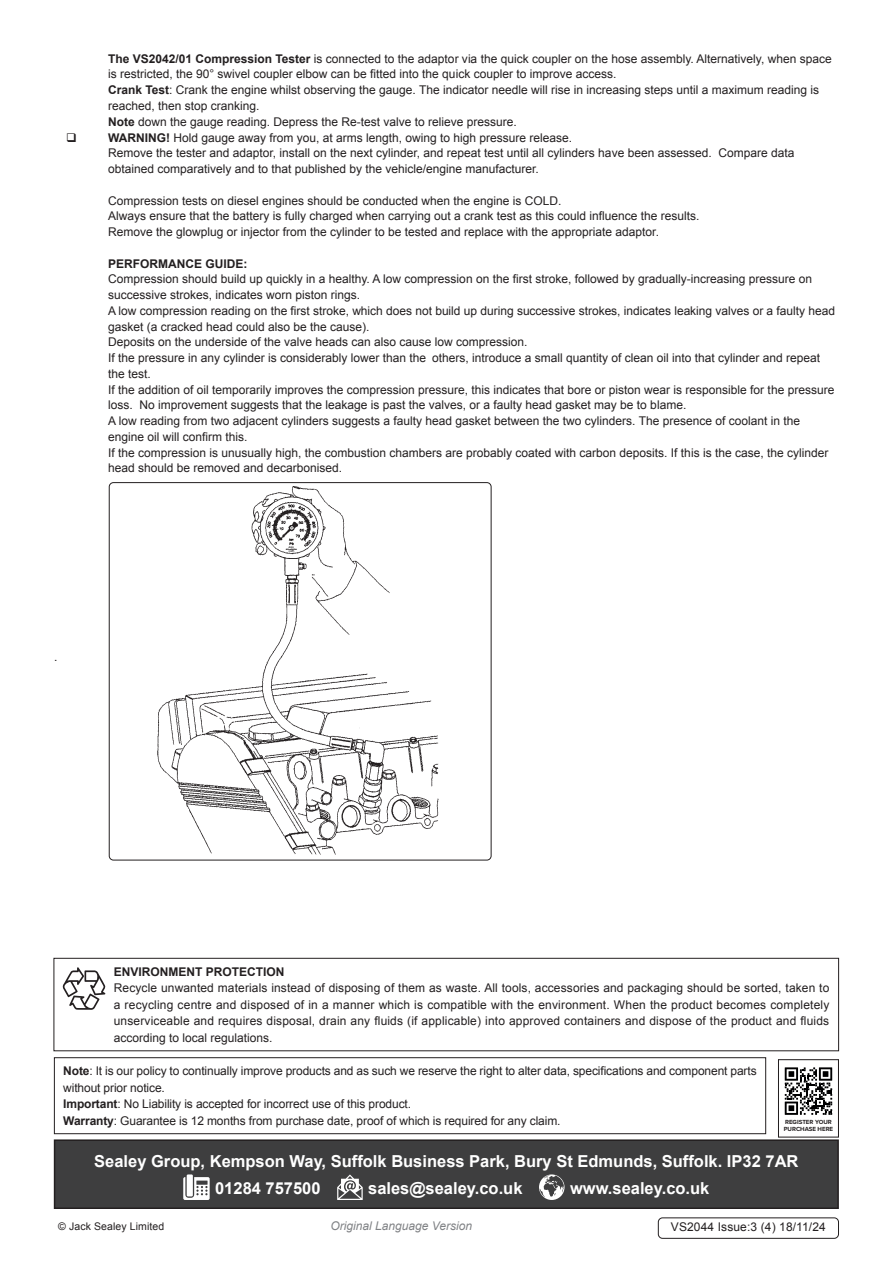
<style>
.page{position:relative;width:893px;height:1263px;background:#fff}
.page>*{position:absolute;margin:0;border:0;box-sizing:border-box;transform-origin:0 0}
.Footer_Contact_Information{font:700 16.5px "Arial";color:#fff}
.Body{font:12px/15.8px "Arial";color:#231f20}
.Enviroment_Protection_Body{font:12px/16.5px "Arial";color:#231f20;text-align:justify}
.Important_Notification_Body{font:12px/16.5px "Arial";letter-spacing:-.01em;color:#231f20}
.Body__Footer{font:12px "Arial";letter-spacing:.01em;color:#231f20}
.t1{font:italic 12px "Arial";color:#808285}
.Enviroment_Protection_Header{font:700 12px "Arial";color:#231f20}
.Body-2{font:700 12px "Arial";color:#231f20}
.Body__Justified__7pt{font:10.5px "Arial";letter-spacing:.01em;color:#231f20}
.t2{font:700 6.15px/7.2px "Proxima Nova";color:#231f20}
.s1{font-weight:700}
</style>
<div class="page">
<div style="left:658px;top:1217px;width:181px;height:22px;border:1px solid #231f20;border-radius:4px"></div>
<img style="left:157px;top:486px;width:282px;height:369px">
<div style="left:109px;top:482px;width:382px;height:378px;border:1px solid #231f20;border-radius:4px"></div>
<div style="left:55px;top:1140px;width:783px;height:68px;background:#3e3e3f"></div>
<svg style="left:183px;top:1177px;width:27px;height:23px"></svg>
<div style="left:187px;top:1174px;width:6px;height:22px;background:#fff"></div>
<svg style="left:337px;top:1174px;width:26px;height:26px"></svg>
<svg style="left:539px;top:1174px;width:25px;height:26px"></svg>
<div style="left:54px;top:1139px;width:785px;height:70px;border:2px solid #231f20"></div>
<div style="left:54px;top:958px;width:785px;height:93px;border:1px solid #231f20"></div>
<svg style="left:63px;top:967px;width:42px;height:43px"></svg>
<div style="left:54px;top:1057px;width:712px;height:77px;border:1px solid #231f20"></div>
<svg style="left:784px;top:1067px;width:49px;height:48px"></svg>
<svg style="left:785px;top:1067px;width:47px;height:48px"></svg>
<div style="left:778px;top:1059px;width:61px;height:78px;border:1px solid #231f20"></div>
<p class="Body" style="left:108px;top:51px;width:725px"><span class="s1">The VS2042/01 Compression Tester</span> is connected to the adaptor via the quick coupler on the hose assembly. Alternatively, when space is restricted, the 90° swivel coupler elbow can be fitted into the quick coupler to improve access.</p>
<p class="Body" style="left:108px;top:82px;width:713px"><span class="s1">Crank Test</span>: Crank the engine whilst observing the gauge. The indicator needle will rise in increasing steps until a maximum reading is reached, then stop cranking.</p>
<p class="Body" style="left:108px;top:114px;width:410px"><span class="s1">Note</span> down the gauge reading. Depress the Re-test valve to relieve pressure.</p>
<p class="Enviroment_Protection_Body" style="left:108px;top:129px;width:466px"><span class="s1">WARNING!</span> Hold gauge away from you, at arms length, owing to high pressure release.</p>
<p class="Body" style="left:108px;top:145px;width:688px">Remove the tester and adaptor, install on the next cylinder, and repeat test until all cylinders have been assessed. Compare data obtained comparatively and to that published by the vehicle/engine manufacturer.</p>
<p class="Body" style="left:108px;top:193px;width:455px">Compression tests on diesel engines should be conducted when the engine is COLD.</p>
<p class="Body" style="left:108px;top:208px;width:593px">Always ensure that the battery is fully charged when carrying out a crank test as this could influence the results.</p>
<p class="Body" style="left:108px;top:224px;width:552px">Remove the glowplug or injector from the cylinder to be tested and replace with the appropriate adaptor.</p>
<p class="Body-2" style="left:108px;top:255px;width:141px">PERFORMANCE GUIDE:</p>
<p class="Body" style="left:108px;top:271px;width:706px">Compression should build up quickly in a healthy. A low compression on the first stroke, followed by gradually-increasing pressure on successive strokes, indicates worn piston rings.</p>
<p class="Body" style="left:108px;top:303px;width:729px">A low compression reading on the first stroke, which does not build up during successive strokes, indicates leaking valves or a faulty head gasket (a cracked head could also be the cause).</p>
<p class="Body" style="left:108px;top:334px;width:421px">Deposits on the underside of the valve heads can also cause low compression.</p>
<p class="Body" style="left:108px;top:350px;width:714px">If the pressure in any cylinder is considerably lower than the others, introduce a small quantity of clean oil into that cylinder and repeat the test.</p>
<p class="Body" style="left:108px;top:382px;width:728px">If the addition of oil temporarily improves the compression pressure, this indicates that bore or piston wear is responsible for the pressure loss. No improvement suggests that the leakage is past the valves, or a faulty head gasket may be to blame.</p>
<p class="Body" style="left:108px;top:413px;width:694px">A low reading from two adjacent cylinders suggests a faulty head gasket between the two cylinders. The presence of coolant in the engine oil will confirm this.</p>
<p class="Body" style="left:108px;top:445px;width:722px">If the compression is unusually high, the combustion chambers are probably coated with carbon deposits. If this is the case, the cylinder head should be removed and decarbonised.</p>
<p class="Body" style="left:54px;top:649px;width:5px">.</p>
<p class="Enviroment_Protection_Header" style="left:114px;top:964px;width:172px">ENVIRONMENT PROTECTION</p>
<p class="Enviroment_Protection_Body" style="left:114px;top:980px;width:717px">Recycle unwanted materials instead of disposing of them as waste. All tools, accessories and packaging should be sorted, taken to a recycling centre and disposed of in a manner which is compatible with the environment. When the product becomes completely unserviceable and requires disposal, drain any fluids (if applicable) into approved containers and dispose of the product and fluids according to local regulations.</p>
<p class="Important_Notification_Body" style="left:63px;top:1063px;width:695px"><span class="s1">Note</span>: It is our policy to continually improve products and as such we reserve the right to alter data, specifications and component parts without prior notice.</p>
<p class="Important_Notification_Body" style="left:63px;top:1096px;width:349px"><span class="s1">Important</span>: No Liability is accepted for incorrect use of this product.</p>
<p class="Important_Notification_Body" style="left:63px;top:1112px;width:499px"><span class="s1">Warranty</span>: Guarantee is 12 months from purchase date, proof of which is required for any claim.</p>
<p class="t2" style="left:784px;top:1118px;width:51px">REGISTER YOUR<br>PURCHASE HERE</p>
<p class="Footer_Contact_Information" style="left:94px;top:1150px;width:706px">Sealey Group, Kempson Way, Suffolk Business Park, Bury St Edmunds, Suffolk. IP32 7AR</p>
<p class="Footer_Contact_Information" style="left:215px;top:1177px;width:107px">01284 757500</p>
<p class="Footer_Contact_Information" style="left:368px;top:1177px;width:156px">sales@sealey.co.uk</p>
<p class="Footer_Contact_Information" style="left:570px;top:1177px;width:141px">www.sealey.co.uk</p>
<p class="Body__Justified__7pt" style="left:58px;top:1219px;width:108px">© Jack Sealey Limited</p>
<p class="t1" style="left:330px;top:1218px;width:143px">Original Language Version</p>
<p class="Body__Footer" style="left:671px;top:1219px;width:156px">VS2044 Issue:3 (4) 18/11/24</p>
</div>
